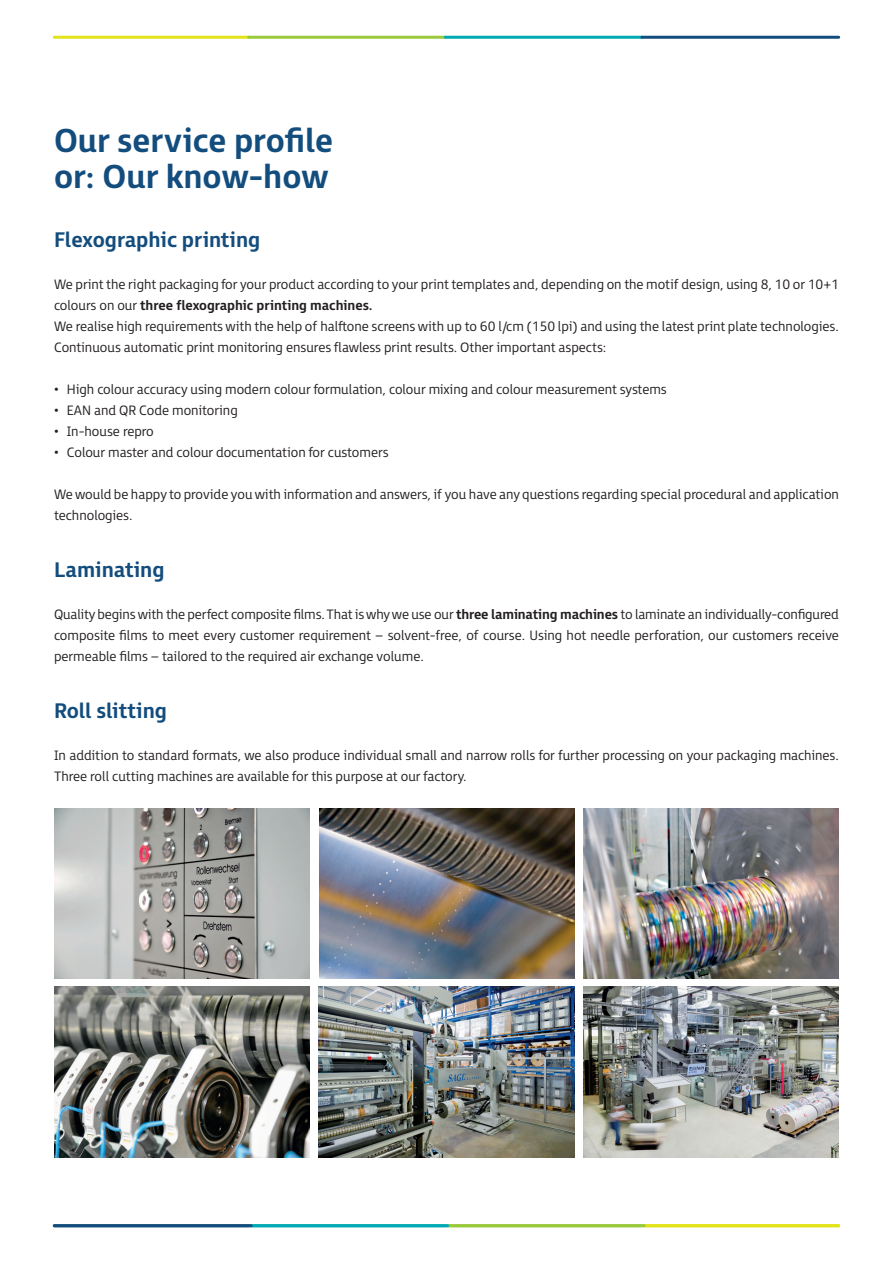
<style>
.page{position:relative;width:893px;height:1263px;background:#fff}
.page>*{position:absolute;margin:0;border:0;box-sizing:border-box;transform-origin:0 0}
.t1{font:700 33px/36px "FS Millbank";color:#134d7e}
.t2{font:700 21px "FS Millbank";color:#134d7e}
.t3{font:300 13.5px/21px "FS Millbank";color:#231f20}
.s1{font-weight:700}
</style>
<div class="page">
<img style="left:54px;top:808px;width:256px;height:171px">
<img style="left:583px;top:808px;width:256px;height:171px">
<img style="left:54px;top:987px;width:256px;height:170px">
<img style="left:319px;top:987px;width:256px;height:170px">
<img style="left:583px;top:987px;width:256px;height:170px">
<img style="left:319px;top:808px;width:256px;height:170px">
<hr style="left:54px;top:36px;width:195px;height:3px;background:#e2e318">
<hr style="left:249px;top:36px;width:197px;height:3px;background:#99ca3b">
<hr style="left:445px;top:36px;width:197px;height:3px;background:#00aab5">
<hr style="left:642px;top:36px;width:197px;height:3px;background:#134d7e">
<hr style="left:644px;top:1224px;width:195px;height:3px;background:#e2e318">
<hr style="left:447px;top:1224px;width:197px;height:3px;background:#99ca3b">
<hr style="left:251px;top:1224px;width:197px;height:3px;background:#00aab5">
<hr style="left:54px;top:1224px;width:197px;height:3px;background:#134d7e">
<h1 class="t1" style="left:54px;top:119px;width:281px">Our service profile or: Our know-how</h1>
<h2 class="t2" style="left:54px;top:222px;width:208px">Flexographic printing</h2>
<p class="t3" style="left:54px;top:272px;width:787px">We print the right packaging for your product according to your print templates and, depending on the motif design, using 8, 10 or 10+1 colours on our <span class="s1">three flexographic printing machines.<br></span>We realise high requirements with the help of halftone screens with up to 60 l/cm (150 lpi) and using the latest print plate technologies.<br>Continuous automatic print monitoring ensures flawless print results. Other important aspects:</p>
<p class="t3" style="left:54px;top:377px;width:614px">• High colour accuracy using modern colour formulation, colour mixing and colour measurement systems</p>
<p class="t3" style="left:54px;top:398px;width:185px">• EAN and QR Code monitoring</p>
<p class="t3" style="left:54px;top:419px;width:101px">• In-house repro</p>
<p class="t3" style="left:54px;top:440px;width:336px">• Colour master and colour documentation for customers</p>
<p class="t3" style="left:54px;top:482px;width:786px">We would be happy to provide you with information and answers, if you have any questions regarding special procedural and application technologies.</p>
<h2 class="t2" style="left:54px;top:552px;width:112px">Laminating</h2>
<p class="t3" style="left:54px;top:602px;width:786px;text-align:justify">Quality begins with the perfect composite films. That is why we use our <span class="s1">three laminating machines</span> to laminate an individually-configured composite films to meet every customer requirement – solvent-free, of course. Using hot needle perforation, our customers receive permeable films – tailored to the required air exchange volume.</p>
<h2 class="t2" style="left:54px;top:693px;width:115px">Roll slitting</h2>
<p class="t3" style="left:54px;top:743px;width:786px">In addition to standard formats, we also produce individual small and narrow rolls for further processing on your packaging machines.<br>Three roll cutting machines are available for this purpose at our factory.</p>
</div>
